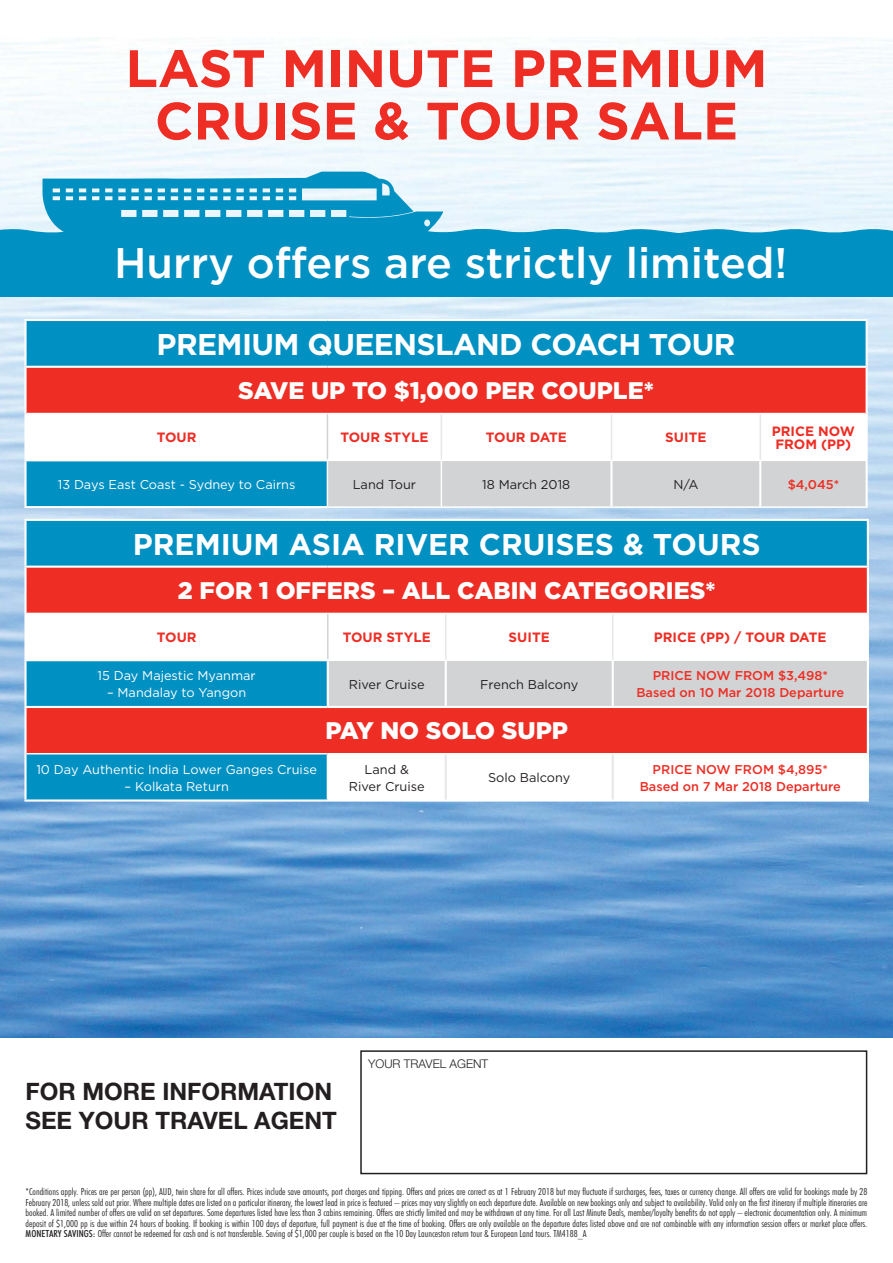
<style>
.page{position:relative;width:893px;height:1263px;background:#fff}
.page>*{position:absolute;margin:0;border:0;box-sizing:border-box;transform-origin:0 0}
.t1{font:700 52.5px/52.5px "Gotham";color:#ee2d24;text-align:center}
.t2{font:500 42.75px "Gotham";color:#fff}
.t3{font:700 30px "Gotham";color:#fff}
.t4{font:700 30px "Gotham";letter-spacing:-.02em;color:#fff}
.t5{font:900 24px "Gotham";color:#fff}
.t6{font:700 24px/28.8px "Helvetica Neue";color:#231f20}
.t7{font:700 13.5px/13.5px "Gotham";color:#ee2d24}
.t8{font:12.75px "Gotham";color:#fff}
.t9{font:500 12.75px/17.2px "Gotham";color:#ee2d24;text-align:center}
.t10{font:12.75px/17.2px "Gotham";color:#231f20;text-align:center}
.t11{font:300 12px "Helvetica Neue";color:#231f20}
.t12{font:300 condensed 9.75px/10.5px "Futura BT";color:#231f20;text-align:justify;scale:1.05 1}
.s1{font-weight:500}
</style>
<div class="page">
<img style="left:0;top:37px;width:893px;height:1000px">
<div style="left:0;top:234px;width:893px;height:63px;background:#0090c2"></div>
<svg style="left:0;top:172px;width:893px;height:62px;background:#98d2e8"></svg>
<div style="left:26px;top:320px;width:841px;height:47px;background:#0090c2"></div>
<div style="left:26px;top:367px;width:841px;height:47px;background:#ee2d24"></div>
<svg style="left:27px;top:414px;width:839px;height:92px"></svg>
<hr style="left:24px;top:319px;width:303px;height:2px;background:#fff">
<hr style="left:24px;top:321px;width:3px;height:45px;background:#fff">
<hr style="left:327px;top:319px;width:541px;height:2px;background:#fff">
<hr style="left:866px;top:321px;width:2px;height:45px;background:#fff">
<hr style="left:24px;top:366px;width:303px;height:2px;background:#fff">
<hr style="left:24px;top:368px;width:3px;height:46px;background:#fff">
<hr style="left:327px;top:366px;width:541px;height:2px;background:#fff">
<hr style="left:866px;top:368px;width:2px;height:46px;background:#fff">
<hr style="left:24px;top:414px;width:3px;height:45px;background:#fff">
<hr style="left:866px;top:414px;width:2px;height:46px;background:#fff">
<hr style="left:24px;top:459px;width:303px;height:2px;background:#fff">
<hr style="left:24px;top:461px;width:3px;height:45px;background:#fff">
<hr style="left:27px;top:413px;width:300px;height:1px;background:#fff">
<hr style="left:327px;top:413px;width:539px;height:1px;background:#fff">
<hr style="left:327px;top:460px;width:541px;height:1px;background:#fff">
<hr style="left:327px;top:414px;width:1px;height:45px;background:#d1d3d4">
<hr style="left:441px;top:414px;width:1px;height:46px;background:#e6e7e8">
<hr style="left:611px;top:414px;width:1px;height:46px;background:#e6e7e8">
<hr style="left:760px;top:414px;width:1px;height:46px;background:#e6e7e8">
<hr style="left:24px;top:506px;width:303px;height:2px;background:#fff">
<hr style="left:327px;top:506px;width:541px;height:2px;background:#fff">
<hr style="left:327px;top:461px;width:1px;height:45px;background:#fff">
<hr style="left:441px;top:461px;width:1px;height:45px;background:#fff">
<hr style="left:610px;top:461px;width:2px;height:45px;background:#fff">
<hr style="left:759px;top:461px;width:2px;height:45px;background:#fff">
<hr style="left:866px;top:461px;width:2px;height:45px;background:#fff">
<div style="left:26px;top:520px;width:842px;height:47px;background:#0090c2"></div>
<div style="left:27px;top:568px;width:840px;height:45px;background:#ee2d24"></div>
<svg style="left:27px;top:614px;width:840px;height:45px"></svg>
<svg style="left:27px;top:661px;width:840px;height:138px"></svg>
<hr style="left:27px;top:613px;width:301px;height:1px;background:#fff">
<hr style="left:328px;top:613px;width:539px;height:1px;background:#fff">
<hr style="left:329px;top:659px;width:538px;height:2px;background:#fff">
<hr style="left:27px;top:753px;width:301px;height:1px;background:#fff">
<hr style="left:328px;top:753px;width:539px;height:1px;background:#fff">
<hr style="left:24px;top:613px;width:3px;height:46px;background:#fff">
<hr style="left:867px;top:613px;width:2px;height:47px;background:#fff">
<hr style="left:24px;top:659px;width:305px;height:2px;background:#fff">
<hr style="left:327px;top:614px;width:2px;height:45px;background:#d1d3d4">
<hr style="left:445px;top:614px;width:1px;height:45px;background:#e6e7e8">
<hr style="left:612px;top:614px;width:1px;height:45px;background:#e6e7e8">
<hr style="left:24px;top:519px;width:304px;height:2px;background:#fff">
<hr style="left:24px;top:521px;width:3px;height:45px;background:#fff">
<hr style="left:328px;top:519px;width:541px;height:2px;background:#fff">
<hr style="left:867px;top:521px;width:2px;height:45px;background:#fff">
<hr style="left:24px;top:566px;width:304px;height:2px;background:#fff">
<hr style="left:24px;top:568px;width:3px;height:45px;background:#fff">
<hr style="left:328px;top:566px;width:541px;height:2px;background:#fff">
<hr style="left:867px;top:568px;width:2px;height:45px;background:#fff">
<hr style="left:24px;top:661px;width:3px;height:45px;background:#fff">
<hr style="left:327px;top:661px;width:2px;height:45px;background:#fff">
<hr style="left:867px;top:660px;width:2px;height:46px;background:#fff">
<hr style="left:24px;top:706px;width:304px;height:2px;background:#fff">
<hr style="left:24px;top:708px;width:3px;height:46px;background:#fff">
<hr style="left:328px;top:706px;width:541px;height:2px;background:#fff">
<hr style="left:867px;top:708px;width:2px;height:46px;background:#fff">
<hr style="left:24px;top:754px;width:3px;height:45px;background:#fff">
<hr style="left:327px;top:754px;width:2px;height:45px;background:#fff">
<hr style="left:867px;top:754px;width:2px;height:45px;background:#fff">
<hr style="left:24px;top:799px;width:845px;height:2px;background:#fff">
<hr style="left:445px;top:661px;width:2px;height:45px;background:#fff">
<hr style="left:612px;top:661px;width:2px;height:45px;background:#fff">
<hr style="left:445px;top:754px;width:2px;height:45px;background:#e6e7e8">
<hr style="left:612px;top:754px;width:2px;height:45px;background:#e6e7e8">
<div style="left:360px;top:1050px;width:507px;height:124px;border:2px solid #231f20"></div>
<h1 class="t1" style="left:125px;top:47px;width:644px">LAST MINUTE PREMIUM<br>CRUISE &amp; TOUR SALE</h1>
<h2 class="t2" style="left:114px;top:238px;width:675px">Hurry offers are strictly limited!</h2>
<h3 class="t4" style="left:157px;top:334px;width:580px">PREMIUM QUEENSLAND COACH TOUR</h3>
<h3 class="t5" style="left:238px;top:382px;width:417px">SAVE UP TO $1,000 PER COUPLE*</h3>
<h3 class="t7" style="left:157px;top:432px;width:41px">TOUR</h3>
<h3 class="t7" style="left:340px;top:432px;width:90px">TOUR STYLE</h3>
<h3 class="t7" style="left:486px;top:432px;width:82px">TOUR DATE</h3>
<h3 class="t7" style="left:665px;top:432px;width:43px">SUITE</h3>
<h3 class="t7" style="left:772px;top:425px;width:85px">PRICE NOW<br>FROM (PP)</h3>
<h3 class="t8" style="left:58px;top:478px;width:239px">13 Days East Coast - Sydney to Cairns</h3>
<h3 class="t10" style="left:353px;top:477px;width:65px">Land Tour</h3>
<h3 class="t10" style="left:482px;top:477px;width:90px">18 March 2018</h3>
<h3 class="t10" style="left:673px;top:477px;width:27px">N/A</h3>
<h3 class="t9" style="left:788px;top:476px;width:53px">$4,045*</h3>
<h3 class="t3" style="left:133px;top:534px;width:629px">PREMIUM ASIA RIVER CRUISES &amp; TOURS</h3>
<h3 class="t5" style="left:178px;top:582px;width:539px">2 FOR 1 OFFERS – ALL CABIN CATEGORIES*</h3>
<h3 class="t7" style="left:157px;top:632px;width:41px">TOUR</h3>
<h3 class="t7" style="left:343px;top:632px;width:90px">TOUR STYLE</h3>
<h3 class="t7" style="left:509px;top:632px;width:43px">SUITE</h3>
<h3 class="t7" style="left:654px;top:632px;width:174px">PRICE (PP) / TOUR DATE</h3>
<h3 class="t8" style="left:98px;top:670px;width:160px">15 Day Majestic Myanmar</h3>
<h3 class="t8" style="left:107px;top:687px;width:141px">– Mandalay to Yangon</h3>
<h3 class="t10" style="left:349px;top:676px;width:77px">River Cruise</h3>
<h3 class="t10" style="left:480px;top:676px;width:100px">French Balcony</h3>
<h3 class="t9" style="left:636px;top:667px;width:209px">PRICE NOW FROM $3,498*<br>Based on 10 Mar 2018 Departure</h3>
<h3 class="t5" style="left:325px;top:722px;width:244px">PAY NO SOLO SUPP</h3>
<h3 class="t8" style="left:36px;top:763px;width:282px">10 Day Authentic India Lower Ganges Cruise</h3>
<h3 class="t8" style="left:124px;top:780px;width:106px">– Kolkata Return</h3>
<h3 class="t10" style="left:349px;top:761px;width:77px">Land &amp;<br>River Cruise</h3>
<h3 class="t10" style="left:488px;top:770px;width:84px">Solo Balcony</h3>
<h3 class="t9" style="left:640px;top:761px;width:203px">PRICE NOW FROM $4,895*<br>Based on 7 Mar 2018 Departure</h3>
<h3 class="t6" style="left:26px;top:1080px;width:313px">FOR MORE INFORMATION<br>SEE YOUR TRAVEL AGENT</h3>
<p class="t11" style="left:368px;top:1059px;width:122px">YOUR TRAVEL AGENT</p>
<p class="t12" style="left:26px;top:1187px;width:803px">*Conditions apply. Prices are per person (pp), AUD, twin share for all offers. Prices include save amounts, port charges and tipping. Offers and prices are correct as at 1 February 2018 but may fluctuate if surcharges, fees, taxes or currency change. All offers are valid for bookings made by 28<br>February 2018, unless sold out prior. Where multiple dates are listed on a particular itinerary, the lowest lead in price is featured – prices may vary slightly on each departure date. Available on new bookings only and subject to availability. Valid only on the first itinerary if multiple itineraries are booked. A limited number of offers are valid on set departures. Some departures listed have less than 3 cabins remaining. Offers are strictly limited and may be withdrawn at any time. For all Last Minute Deals, member/loyalty benefits do not apply – electronic documentation only. A minimum deposit of $1,000 pp is due within 24 hours of booking. If booking is within 100 days of departure, full payment is due at the time of booking. Offers are only available on the departure dates listed above and are not combinable with any information session offers or market place offers.<br><span class="s1">MONETARY SAVINGS:</span> Offer cannot be redeemed for cash and is not transferable. Saving of $1,000 per couple is based on the 10 Day Launceston return tour &amp; European Land tours. TM4188_A</p>
</div>
